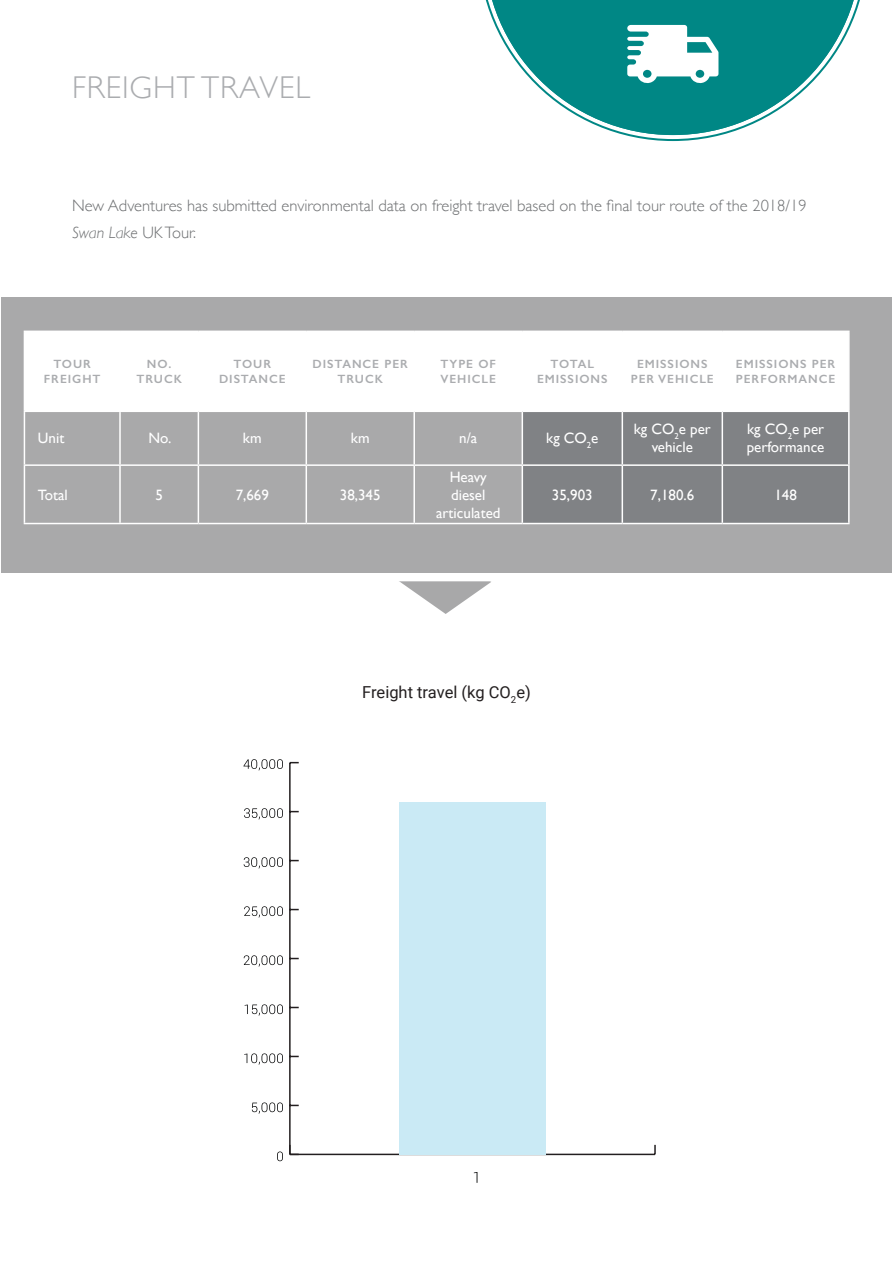
<style>
.page{position:relative;width:893px;height:1263px;background:#fff}
.page>*{position:absolute;margin:0;border:0;box-sizing:border-box;transform-origin:0 0}
.t1{font:300 31.5px "Gill Sans";letter-spacing:.03em;color:#aaacaf}
.t2{font:300 16.5px/27px "Gill Sans";color:#6d6f71}
.t3{font:16.5px "Roboto";color:#231f20}
.t4{font:15px/18px "Gill Sans";color:#fff;text-align:center}
.t5{font:600 12px/14.4px "Gill Sans";letter-spacing:.08em;color:#aaacaf;text-align:center}
.s1{font-style:italic}
</style>
<div class="page">
<svg style="left:625px;top:135px;width:96px;height:6px"></svg>
<svg style="left:485px;top:0;width:375px;height:135px"></svg>
<div style="left:1px;top:297px;width:890px;height:275px;background:#a9a9aa"></div>
<svg style="left:399px;top:581px;width:92px;height:33px"></svg>
<div style="left:25px;top:332px;width:823px;height:79px;background:#fff"></div>
<div style="left:523px;top:412px;width:325px;height:111px;background:#808285"></div>
<hr style="left:24px;top:412px;width:1px;height:52px;background:#fff">
<hr style="left:24px;top:464px;width:96px;height:2px;background:#fff">
<hr style="left:24px;top:466px;width:1px;height:57px;background:#fff">
<hr style="left:120px;top:464px;width:78px;height:2px;background:#fff">
<hr style="left:722px;top:464px;width:128px;height:2px;background:#fff">
<hr style="left:24px;top:523px;width:96px;height:1px;background:#fff">
<hr style="left:120px;top:523px;width:78px;height:1px;background:#fff">
<hr style="left:722px;top:523px;width:128px;height:1px;background:#fff">
<hr style="left:119px;top:412px;width:2px;height:52px;background:#fff">
<hr style="left:119px;top:466px;width:2px;height:57px;background:#fff">
<hr style="left:848px;top:412px;width:2px;height:52px;background:#fff">
<hr style="left:848px;top:466px;width:2px;height:57px;background:#fff">
<hr style="left:24px;top:331px;width:96px;height:1px;background:#fff">
<hr style="left:24px;top:332px;width:1px;height:79px;background:#fff">
<hr style="left:120px;top:331px;width:78px;height:1px;background:#fff">
<hr style="left:119px;top:332px;width:2px;height:79px;background:#fff">
<hr style="left:722px;top:331px;width:128px;height:1px;background:#fff">
<hr style="left:848px;top:332px;width:2px;height:79px;background:#fff">
<hr style="left:24px;top:411px;width:96px;height:1px;background:#fff">
<hr style="left:120px;top:411px;width:78px;height:1px;background:#fff">
<hr style="left:722px;top:411px;width:128px;height:1px;background:#fff">
<hr style="left:522px;top:331px;width:100px;height:1px;background:#fff">
<hr style="left:522px;top:411px;width:100px;height:1px;background:#fff">
<hr style="left:522px;top:464px;width:100px;height:2px;background:#fff">
<hr style="left:522px;top:523px;width:100px;height:1px;background:#fff">
<hr style="left:414px;top:331px;width:108px;height:1px;background:#fff">
<hr style="left:522px;top:332px;width:1px;height:79px;background:#fff">
<hr style="left:414px;top:411px;width:108px;height:1px;background:#fff">
<hr style="left:522px;top:412px;width:1px;height:52px;background:#fff">
<hr style="left:414px;top:464px;width:108px;height:2px;background:#fff">
<hr style="left:522px;top:466px;width:1px;height:57px;background:#fff">
<hr style="left:414px;top:523px;width:108px;height:1px;background:#fff">
<hr style="left:198px;top:331px;width:108px;height:1px;background:#fff">
<hr style="left:198px;top:332px;width:1px;height:79px;background:#fff">
<hr style="left:198px;top:411px;width:108px;height:1px;background:#fff">
<hr style="left:198px;top:412px;width:1px;height:52px;background:#fff">
<hr style="left:198px;top:464px;width:108px;height:2px;background:#fff">
<hr style="left:198px;top:466px;width:1px;height:57px;background:#fff">
<hr style="left:198px;top:523px;width:108px;height:1px;background:#fff">
<hr style="left:306px;top:331px;width:108px;height:1px;background:#fff">
<hr style="left:306px;top:332px;width:1px;height:79px;background:#fff">
<hr style="left:413px;top:332px;width:2px;height:79px;background:#fff">
<hr style="left:306px;top:411px;width:108px;height:1px;background:#fff">
<hr style="left:306px;top:412px;width:1px;height:52px;background:#fff">
<hr style="left:413px;top:412px;width:2px;height:52px;background:#fff">
<hr style="left:306px;top:464px;width:108px;height:2px;background:#fff">
<hr style="left:306px;top:466px;width:1px;height:57px;background:#fff">
<hr style="left:413px;top:466px;width:2px;height:57px;background:#fff">
<hr style="left:306px;top:523px;width:108px;height:1px;background:#fff">
<hr style="left:622px;top:331px;width:100px;height:1px;background:#fff">
<hr style="left:622px;top:332px;width:1px;height:79px;background:#fff">
<hr style="left:722px;top:332px;width:1px;height:79px;background:#fff">
<hr style="left:622px;top:411px;width:100px;height:1px;background:#fff">
<hr style="left:622px;top:412px;width:1px;height:52px;background:#fff">
<hr style="left:722px;top:412px;width:1px;height:52px;background:#fff">
<hr style="left:622px;top:464px;width:100px;height:2px;background:#fff">
<hr style="left:622px;top:466px;width:1px;height:57px;background:#fff">
<hr style="left:722px;top:466px;width:1px;height:57px;background:#fff">
<hr style="left:622px;top:523px;width:100px;height:1px;background:#fff">
<svg style="left:627px;top:25px;width:91px;height:59px"></svg>
<hr style="left:290px;top:1154px;width:365px;height:1px;background:#231f20">
<svg style="left:654px;top:1145px;width:2px;height:9px"></svg>
<svg style="left:277px;top:1151px;width:6px;height:10px"></svg>
<svg style="left:252px;top:1102px;width:31px;height:12px"></svg>
<svg style="left:244px;top:1053px;width:39px;height:12px"></svg>
<svg style="left:245px;top:1004px;width:38px;height:12px"></svg>
<svg style="left:244px;top:955px;width:39px;height:12px"></svg>
<svg style="left:244px;top:906px;width:39px;height:11px"></svg>
<svg style="left:244px;top:857px;width:39px;height:11px"></svg>
<svg style="left:244px;top:808px;width:39px;height:11px"></svg>
<svg style="left:243px;top:759px;width:40px;height:11px"></svg>
<hr style="left:289px;top:763px;width:2px;height:391px;background:#231f20">
<svg style="left:289px;top:1145px;width:10px;height:10px"></svg>
<div style="left:399px;top:802px;width:146px;height:352px;background:#caeaf5"></div>
<svg style="left:474px;top:1172px;width:3px;height:11px"></svg>
<p class="t1" style="left:72px;top:63px;width:240px">FREIGHT TRAVEL</p>
<p class="t2" style="left:72px;top:192px;width:736px">New Adventures has submitted environmental data on freight travel based on the final tour route of the 2018/19<br><span class="s1">Swan Lake</span> UK Tour.</p>
<p class="t5" style="left:44px;top:357px;width:58px">TOUR<br>FREIGHT</p>
<p class="t5" style="left:137px;top:357px;width:47px">NO.<br>TRUCK</p>
<p class="t5" style="left:219px;top:357px;width:68px">TOUR<br>DISTANCE</p>
<p class="t5" style="left:313px;top:357px;width:97px">DISTANCE PER<br>TRUCK</p>
<p class="t5" style="left:440px;top:357px;width:57px;text-align:left">TYPE OF<br>VEHICLE</p>
<p class="t5" style="left:537px;top:357px;width:72px">TOTAL<br>EMISSIONS</p>
<p class="t5" style="left:631px;top:357px;width:84px">EMISSIONS<br>PER VEHICLE</p>
<p class="t5" style="left:736px;top:357px;width:101px;text-align:left">EMISSIONS PER<br>PERFORMANCE</p>
<p class="t4" style="left:38px;top:429px;width:28px">Unit</p>
<p class="t4" style="left:149px;top:429px;width:24px">No.</p>
<p class="t4" style="left:243px;top:429px;width:20px">km</p>
<p class="t4" style="left:351px;top:429px;width:20px">km</p>
<p class="t4" style="left:459px;top:429px;width:20px">n/a</p>
<p class="t4" style="left:546px;top:429px;width:54px">kg CO<sub>2</sub>e</p>
<p class="t4" style="left:634px;top:420px;width:79px">kg CO<sub>2</sub>e per vehicle</p>
<p class="t4" style="left:747px;top:420px;width:79px;text-align:left">kg CO<sub>2</sub>e per performance</p>
<p class="t4" style="left:38px;top:485px;width:31px">Total</p>
<p class="t4" style="left:155px;top:485px;width:9px">5</p>
<p class="t4" style="left:236px;top:485px;width:35px">7,669</p>
<p class="t4" style="left:340px;top:485px;width:42px">38,345</p>
<p class="t4" style="left:450px;top:467px;width:39px">Heavy</p>
<p class="t4" style="left:451px;top:485px;width:36px">diesel</p>
<p class="t4" style="left:436px;top:503px;width:66px">articulated</p>
<p class="t4" style="left:552px;top:485px;width:42px">35,903</p>
<p class="t4" style="left:650px;top:485px;width:46px">7,180.6</p>
<p class="t4" style="left:774px;top:485px;width:24px">148</p>
<p class="t3" style="left:362px;top:680px;width:170px">Freight travel (kg CO<sub>2</sub>e)</p>
</div>
